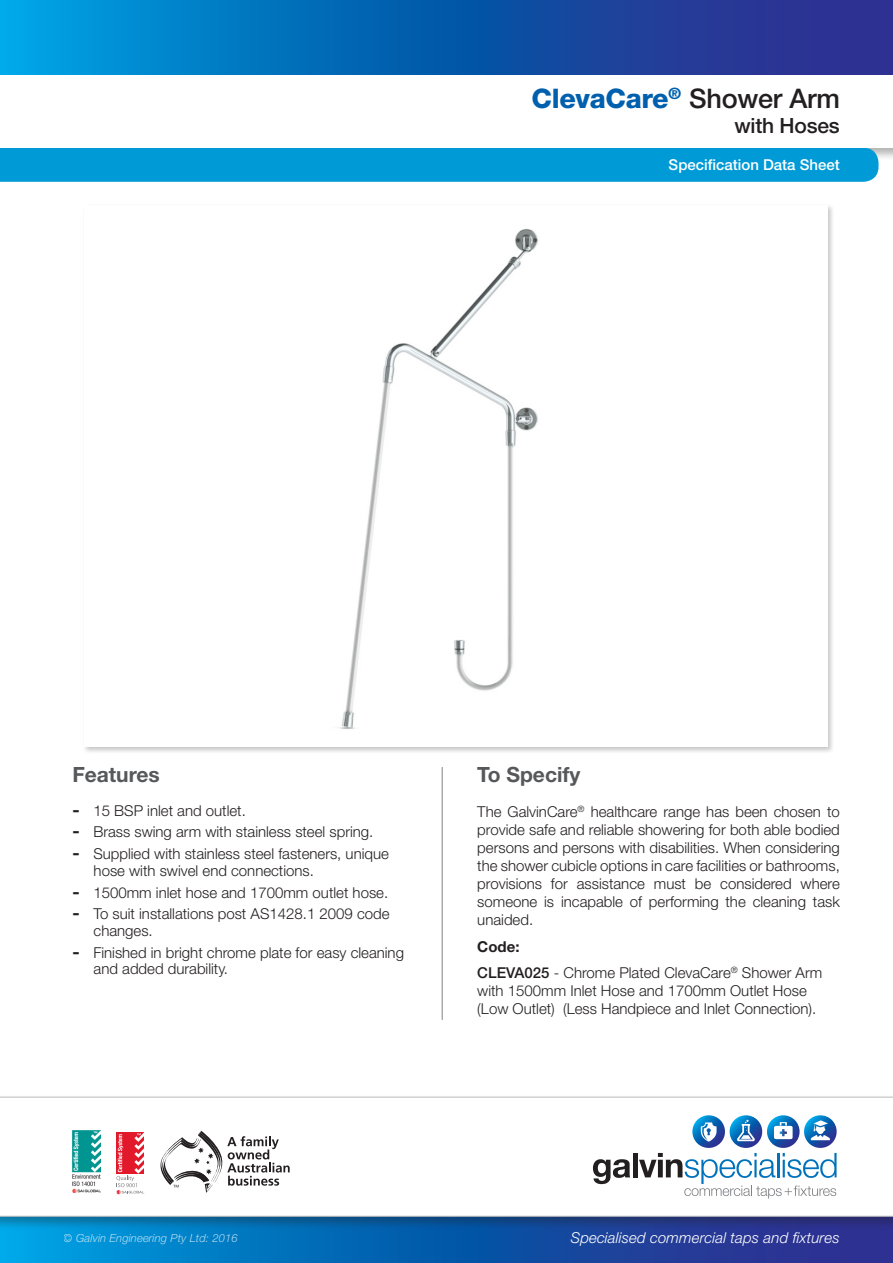
<style>
.page{position:relative;width:893px;height:1263px;background:#fff}
.page>*{position:absolute;margin:0;border:0;box-sizing:border-box;transform-origin:0 0}
.Main_Copy_-_No_Bulle{font:800 27px "Helvetica Neue LT Std";letter-spacing:-.01em;color:#0160ae}
.Sideways_Headers{font:700 21px "Helvetica Neue LT Std";color:#57585a}
.Main_Copy_-_No_Bulle-2{font:500 21px "Helvetica Neue LT Std";letter-spacing:-.01em;color:#231f20}
.Main_Copy_-_No_Bulle-3{font:300 15px/18px "Helvetica Neue LT Std";color:#231f20}
.t1{font:italic 300 15px "Helvetica Neue LT Std";letter-spacing:.01em;color:#fff}
.t2{font:500 15px "Helvetica Neue LT Std";color:#fff}
.Main_Copy_-_No_Bulle-4{font:700 15px "Helvetica Neue LT Std";color:#231f20}
.t3{font:italic 300 11.25px "Helvetica Neue LT Std";letter-spacing:.01em;color:#fff}
.s1{font-weight:500;color:#231f20}
.s2{font-family:"Verdana";font-weight:700}
.s3{font-weight:500}
</style>
<div class="page">
<svg style="left:0;top:1231px;width:893px;height:32px;background:#0f5eaf"></svg>
<div style="left:0;top:1095px;width:893px;height:136px;background:#231f20;opacity:.35"></div>
<svg style="left:0;top:1097px;width:893px;height:119px"></svg>
<svg style="left:0;top:0;width:893px;height:75px;background:#0f5eaf"></svg>
<div style="left:0;top:148px;width:878px;height:34px;background:#009bd6"></div>
<svg style="left:593px;top:1159px;width:37px;height:25px"></svg>
<div style="left:633px;top:1153px;width:5px;height:24px;background:#231f20"></div>
<svg style="left:639px;top:1115px;width:199px;height:83px"></svg>
<hr style="left:442px;top:767px;width:1px;height:253px;background:#808285">
<svg style="left:116px;top:1132px;width:28px;height:62px"></svg>
<img style="left:72px;top:1131px;width:28px;height:62px">
<svg style="left:161px;top:1131px;width:129px;height:62px"></svg>
<div style="left:82px;top:204px;width:753px;height:550px;background:#231f20;opacity:.25"></div>
<div style="left:84px;top:205px;width:743px;height:541px;background:#fff"></div>
<img style="left:339px;top:229px;width:199px;height:500px">
<p class="Main_Copy_-_No_Bulle" style="left:531px;top:82px;width:310px">ClevaCare<sup>®</sup> <span class="s1">Shower Arm</span></p>
<p class="Main_Copy_-_No_Bulle-2" style="left:734px;top:113px;width:107px">with Hoses</p>
<p class="t2" style="left:669px;top:156px;width:173px">Specification Data Sheet</p>
<p class="Sideways_Headers" style="left:72px;top:761px;width:89px">Features</p>
<p class="Main_Copy_-_No_Bulle-3" style="left:72px;top:801px;width:175px"><span class="s2">-</span> 15 BSP inlet and outlet.</p>
<p class="Main_Copy_-_No_Bulle-3" style="left:72px;top:823px;width:303px"><span class="s2">-</span> Brass swing arm with stainless steel spring.</p>
<p class="Main_Copy_-_No_Bulle-3" style="left:94px;top:845px;width:297px;line-height:16.5px;text-indent:-21px"><span class="s2">-</span> Supplied with stainless steel fasteners, unique hose with swivel end connections.</p>
<p class="Main_Copy_-_No_Bulle-3" style="left:72px;top:883px;width:317px"><span class="s2">-</span> 1500mm inlet hose and 1700mm outlet hose.</p>
<p class="Main_Copy_-_No_Bulle-3" style="left:94px;top:905px;width:297px;line-height:16.5px;text-indent:-21px"><span class="s2">-</span> To suit installations post AS1428.1 2009 code changes.</p>
<p class="Main_Copy_-_No_Bulle-3" style="left:94px;top:944px;width:312px;line-height:16.5px;text-indent:-21px"><span class="s2">-</span> Finished in bright chrome plate for easy cleaning and added durability.</p>
<p class="Sideways_Headers" style="left:477px;top:761px;width:105px">To Specify</p>
<p class="Main_Copy_-_No_Bulle-3" style="left:477px;top:802px;width:364px;text-align:justify">The GalvinCare<sup>®</sup> healthcare range has been chosen to provide safe and reliable showering for both able bodied persons and persons with disabilities. When considering the shower cubicle options in care facilities or bathrooms, provisions for assistance must be considered where someone is incapable of performing the cleaning task unaided.</p>
<p class="Main_Copy_-_No_Bulle-4" style="left:477px;top:937px;width:44px">Code:</p>
<p class="Main_Copy_-_No_Bulle-3" style="left:477px;top:963px;width:346px"><span class="s3">CLEVA025</span> - Chrome Plated ClevaCare<sup>®</sup> Shower Arm with 1500mm Inlet Hose and 1700mm Outlet Hose (Low Outlet) (Less Handpiece and Inlet Connection).</p>
<p class="t3" style="left:64px;top:1231px;width:176px">© Galvin Engineering Pty Ltd: 2016</p>
<p class="t1" style="left:571px;top:1229px;width:270px">Specialised commercial taps and fixtures</p>
</div>
